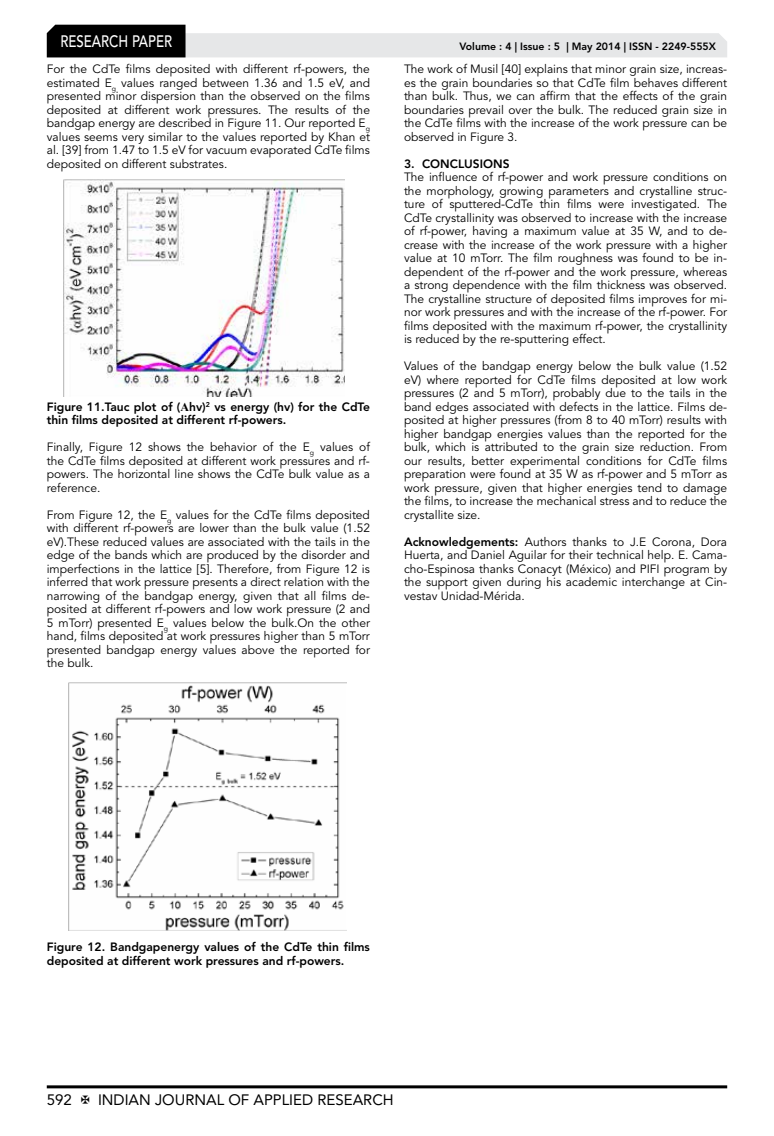
<style>
.page{position:relative;width:774px;height:1136px;background:#fff}
.page>*{position:absolute;margin:0;border:0;box-sizing:border-box;transform-origin:0 0}
.t1{font:500 16.5px "Avenir LT Std";color:#fff;scale:.8 1}
.t2{font:15px "Avenir LT Std";color:#000}
.t3{font:12px/13.5px "Avenir LT Std";color:#000;text-align:justify}
.t4{font:800 12px/13.5px "Avenir LT Std";color:#000}
.t5{font:800 10.5px "Avenir LT Std";color:#000}
.s1{font-family:"Times New Roman";font-weight:700}
.s2{font-weight:800}
</style>
<div class="page">
<hr style="left:47px;top:1085px;width:680px;height:3px;background:#000">
<svg style="left:47px;top:25px;width:680px;height:32px"></svg>
<img style="left:64px;top:179px;width:280px;height:217px">
<img style="left:68px;top:683px;width:279px;height:247px">
<h1 class="t1" style="left:60px;top:32px;width:139px">RESEARCH PAPER</h1>
<p class="t3" style="left:47px;top:62px;width:325px">For the CdTe films deposited with different rf-powers, the estimated E<sub>g</sub> values ranged between 1.36 and 1.5 eV, and presented minor dispersion than the observed on the films deposited at different work pressures. The results of the bandgap energy are described in Figure 11. Our reported E<sub>g </sub>values seems very similar to the values reported by Khan et al. [39] from 1.47 to 1.5 eV for vacuum evaporated CdTe films deposited on different substrates.</p>
<p class="t4" style="left:47px;top:400px;width:325px">Figure 11.Tauc plot of (<span class="s1">α</span>hv)<sup>2</sup> vs energy (hv) for the CdTe thin films deposited at different rf-powers.</p>
<p class="t3" style="left:47px;top:440px;width:325px">Finally, Figure 12 shows the behavior of the E<sub>g</sub> values of the CdTe films deposited at different work pressures and rf&shy;powers. The horizontal line shows the CdTe bulk value as a reference.</p>
<p class="t3" style="left:47px;top:508px;width:325px">From Figure 12, the E<sub>g</sub> values for the CdTe films deposited with different rf-powers are lower than the bulk value (1.52 eV).These reduced values are associated with the tails in the edge of the bands which are produced by the disorder and imperfections in the lattice [5]. Therefore, from Figure 12 is inferred that work pressure presents a direct relation with the narrowing of the bandgap energy, given that all films de&shy;posited at different rf-powers and low work pressure (2 and 5 mTorr) presented E<sub>g</sub> values below the bulk.On the other hand, films deposited at work pressures higher than 5 mTorr presented bandgap energy values above the reported for the bulk.</p>
<p class="t5" style="left:459px;top:41px;width:258px">Volume : 4 | Issue : 5 | May 2014 | ISSN - 2249-555X</p>
<p class="t3" style="left:404px;top:62px;width:325px">The work of Musil [40] explains that minor grain size, increas&shy;es the grain boundaries so that CdTe film behaves different than bulk. Thus, we can affirm that the effects of the grain boundaries prevail over the bulk. The reduced grain size in the CdTe films with the increase of the work pressure can be observed in Figure 3.</p>
<p class="t4" style="left:404px;top:157px;width:107px">3. CONCLUSIONS</p>
<p class="t3" style="left:404px;top:170px;width:325px">The influence of rf-power and work pressure conditions on the morphology, growing parameters and crystalline struc&shy;ture of sputtered-CdTe thin films were investigated. The CdTe crystallinity was observed to increase with the increase of rf-power, having a maximum value at 35 W, and to de&shy;crease with the increase of the work pressure with a higher value at 10 mTorr. The film roughness was found to be in&shy;dependent of the rf-power and the work pressure, whereas a strong dependence with the film thickness was observed.<br>The crystalline structure of deposited films improves for mi&shy;nor work pressures and with the increase of the rf-power. For films deposited with the maximum rf-power, the crystallinity is reduced by the re-sputtering effect.</p>
<p class="t3" style="left:404px;top:359px;width:325px">Values of the bandgap energy below the bulk value (1.52 eV) where reported for CdTe films deposited at low work pressures (2 and 5 mTorr), probably due to the tails in the band edges associated with defects in the lattice. Films de&shy;posited at higher pressures (from 8 to 40 mTorr) results with higher bandgap energies values than the reported for the bulk, which is attributed to the grain size reduction. From our results, better experimental conditions for CdTe films preparation were found at 35 W as rf-power and 5 mTorr as work pressure, given that higher energies tend to damage the films, to increase the mechanical stress and to reduce the crystallite size.</p>
<p class="t3" style="left:404px;top:535px;width:325px"><span class="s2">Acknowledgements:</span> Authors thanks to J.E Corona, Dora Huerta, and Daniel Aguilar for their technical help. E. Cama&shy;cho-Espinosa thanks Conacyt (México) and PIFI program by the support given during his academic interchange at Cin&shy;vestav Unidad-Mérida.</p>
<p class="t4" style="left:47px;top:940px;width:325px">Figure 12. Bandgapenergy values of the CdTe thin films deposited at different work pressures and rf-powers.</p>
<p class="t2" style="left:47px;top:1090px;width:27px">592</p>
<p class="t2" style="left:98px;top:1090px;width:297px">INDIAN JOURNAL OF APPLIED RESEARCH</p>
</div>
